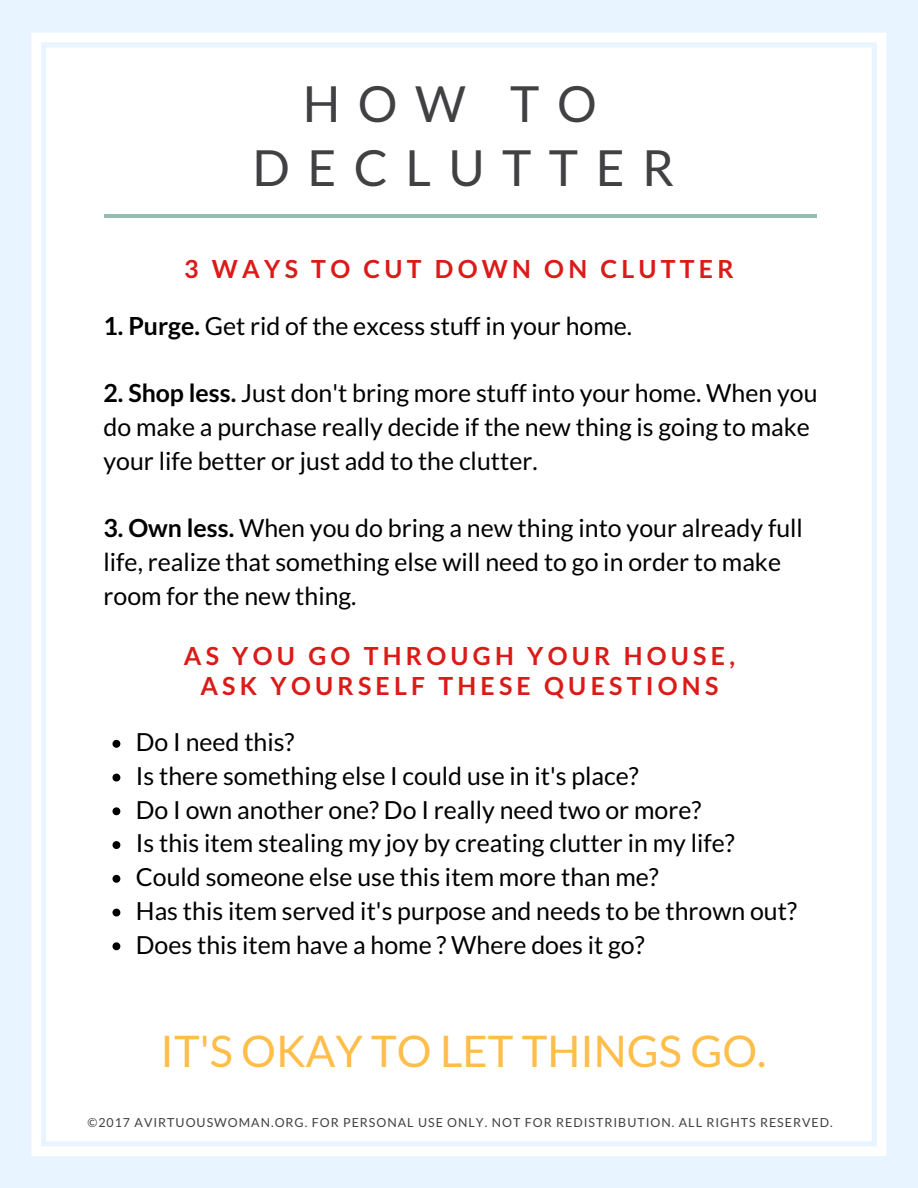
<style>
.page{position:relative;width:918px;height:1188px;background:#e8f4ff}
.page>*{position:absolute;margin:0;border:0;box-sizing:border-box;transform-origin:0 0}
.t1{font:49.8px/64.2px "Lato";letter-spacing:.35em;color:#414042;text-align:center}
.t2{font:43.65px "Lato";color:#ffbd4a}
.t3{font:24.9px/33.8px "Lato";color:#000}
.t4{font:700 24.9px/29.2px "Lato";letter-spacing:.17em;color:#da1b18;text-align:center}
.t5{font:12.45px "Lato";letter-spacing:.08em;color:#414042}
.s1{font-weight:700}
</style>
<div class="page">
<div style="left:32px;top:33px;width:854px;height:1123px;background:#fff"></div>
<hr style="left:104px;top:214px;width:712px;height:4px;background:#94bfb0">
<svg style="left:112px;top:740px;width:8px;height:8px"></svg>
<svg style="left:112px;top:774px;width:8px;height:8px"></svg>
<svg style="left:112px;top:807px;width:8px;height:8px"></svg>
<svg style="left:112px;top:841px;width:8px;height:8px"></svg>
<svg style="left:112px;top:875px;width:8px;height:8px"></svg>
<svg style="left:112px;top:909px;width:8px;height:7px"></svg>
<svg style="left:112px;top:942px;width:8px;height:8px"></svg>
<h1 class="t1" style="left:253px;top:71px;width:423px">HOW TO<br>DECLUTTER</h1>
<p class="t4" style="left:184px;top:254px;width:551px">3 WAYS TO CUT DOWN ON CLUTTER</p>
<p class="t3" style="left:104px;top:308px;width:530px"><span class="s1">1. Purge.</span> Get rid of the excess stuff in your home.</p>
<p class="t3" style="left:104px;top:376px;width:716px"><span class="s1">2. Shop less.</span> Just don't bring more stuff into your home. When you do make a purchase really decide if the new thing is going to make your life better or just add to the clutter.</p>
<p class="t3" style="left:104px;top:511px;width:701px"><span class="s1">3. Own less.</span> When you do bring a new thing into your already full life, realize that something else will need to go in order to make room for the new thing.</p>
<p class="t4" style="left:184px;top:641px;width:553px">AS YOU GO THROUGH YOUR HOUSE,<br>ASK YOURSELF THESE QUESTIONS</p>
<p class="t3" style="left:136px;top:725px;width:663px">Do I need this?<br>Is there something else I could use in it's place?<br>Do I own another one? Do I really need two or more?<br>Is this item stealing my joy by creating clutter in my life?<br>Could someone else use this item more than me?<br>Has this item served it's purpose and needs to be thrown out?<br>Does this item have a home ? Where does it go?</p>
<h2 class="t2" style="left:161px;top:1023px;width:607px">IT'S OKAY TO LET THINGS GO.</h2>
<p class="t5" style="left:87px;top:1114px;width:747px">©2017 AVIRTUOUSWOMAN.ORG. FOR PERSONAL USE ONLY. NOT FOR REDISTRIBUTION. ALL RIGHTS RESERVED.</p>
</div>
